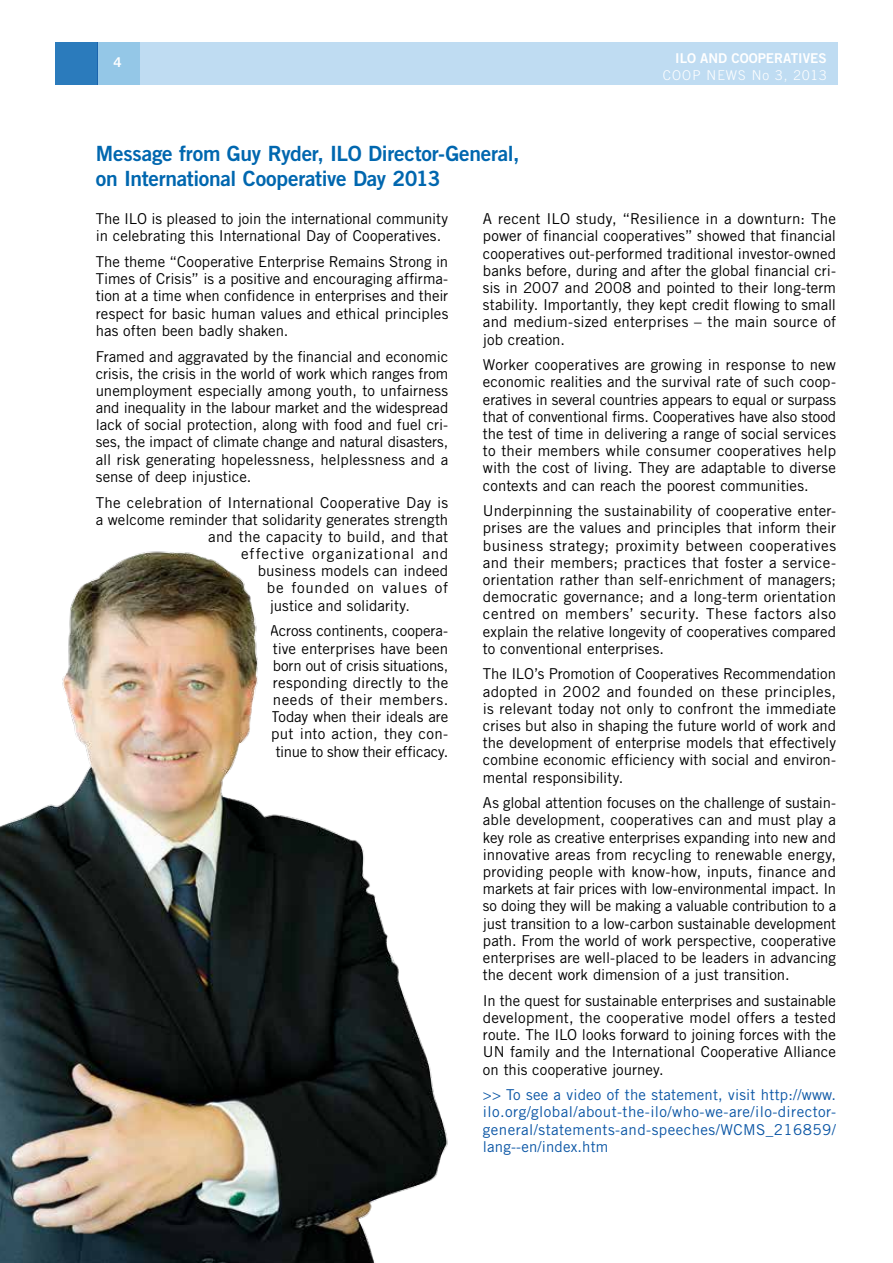
<style>
.page{position:relative;width:893px;height:1263px;background:#fff}
.page>*{position:absolute;margin:0;border:0;box-sizing:border-box;transform-origin:0 0}
.t1{font:21px/24.8px "Trade Gothic LT Std Bd 2";letter-spacing:-.015em;color:#0067af}
.t2{font:15px/17.2px "Trade Gothic LT Std";letter-spacing:.005em;color:#000;text-align:justify}
.t3{font:15px/17.2px "Trade Gothic LT Std";letter-spacing:.03em;color:#0b56a5;text-align:justify}
.t4{font:15px "Trade Gothic LT Std";letter-spacing:.05em;color:#000}
.t5{font:13.5px "Trade Gothic LT Std Bd 2";color:#fff}
.t6{font:300 13.5px "Trade Gothic LT Std";letter-spacing:.08em;color:#fff}
</style>
<div class="page">
<div style="left:140px;top:43px;width:698px;height:42px;background:#bfdcf2"></div>
<div style="left:97px;top:43px;width:43px;height:42px;background:#94c7e7"></div>
<div style="left:55px;top:43px;width:43px;height:42px;background:#3081c0"></div>
<img style="left:0;top:551px;width:448px;height:712px">
<p class="t5" style="left:114px;top:54px;width:10px">4</p>
<p class="t5" style="left:675px;top:50px;width:153px">ILO AND COOPERATIVES</p>
<p class="t6" style="left:663px;top:67px;width:165px">COOP NEWS No 3, 2013</p>
<h1 class="t1" style="left:96px;top:141px;width:425px">Message from Guy Ryder, ILO Director-General, on International Cooperative Day 2013</h1>
<p class="t2" style="left:96px;top:210px;width:354px">The ILO is pleased to join the international community in celebrating this International Day of Cooperatives.</p>
<p class="t2" style="left:96px;top:253px;width:354px">The theme “Cooperative Enterprise Remains Strong in Times of Crisis” is a positive and encouraging affirma&shy;tion at a time when confidence in enterprises and their respect for basic human values and ethical principles has often been badly shaken.</p>
<p class="t2" style="left:96px;top:347px;width:354px">Framed and aggravated by the financial and economic crisis, the crisis in the world of work which ranges from unemployment especially among youth, to unfairness and inequality in the labour market and the widespread lack of social protection, along with food and fuel cri&shy;ses, the impact of climate change and natural disasters, all risk generating hopelessness, helplessness and a sense of deep injustice.</p>
<p class="t2" style="left:96px;top:493px;width:354px">The celebration of International Cooperative Day is</p>
<p class="t2" style="left:96px;top:511px;width:354px">a welcome reminder that solidarity generates strength</p>
<p class="t2" style="left:208px;top:528px;width:242px">and the capacity to build, and that</p>
<p class="t4" style="left:241px;top:545px;width:209px">effective organizational and</p>
<p class="t2" style="left:258px;top:562px;width:192px">business models can indeed</p>
<p class="t4" style="left:267px;top:579px;width:183px">be founded on values of</p>
<p class="t2" style="left:270px;top:596px;width:142px">justice and solidarity.</p>
<p class="t2" style="left:270px;top:622px;width:180px;text-align:center">Across continents, coopera&shy;tive enterprises have been born out of crisis situations, responding directly to the needs of their members.<br>Today when their ideals are put into action, they con&shy;tinue to show their efficacy.</p>
<p class="t2" style="left:483px;top:210px;width:355px">A recent ILO study, “Resilience in a downturn: The power of financial cooperatives” showed that financial cooperatives out-performed traditional investor-owned banks before, during and after the global financial cri&shy;sis in 2007 and 2008 and pointed to their long-term stability. Importantly, they kept credit flowing to small and medium-sized enterprises – the main source of job creation.</p>
<p class="t2" style="left:483px;top:356px;width:355px">Worker cooperatives are growing in response to new economic realities and the survival rate of such coop&shy;eratives in several countries appears to equal or surpass that of conventional firms. Cooperatives have also stood the test of time in delivering a range of social services to their members while consumer cooperatives help with the cost of living. They are adaptable to diverse contexts and can reach the poorest communities.</p>
<p class="t2" style="left:483px;top:502px;width:355px">Underpinning the sustainability of cooperative enter&shy;prises are the values and principles that inform their business strategy; proximity between cooperatives and their members; practices that foster a service&shy;orientation rather than self-enrichment of managers; democratic governance; and a long-term orientation centred on members’ security. These factors also explain the relative longevity of cooperatives compared to conventional enterprises.</p>
<p class="t2" style="left:483px;top:665px;width:355px">The ILO’s Promotion of Cooperatives Recommendation adopted in 2002 and founded on these principles, is relevant today not only to confront the immediate crises but also in shaping the future world of work and the development of enterprise models that effectively combine economic efficiency with social and environ&shy;mental responsibility.</p>
<p class="t2" style="left:483px;top:794px;width:355px">As global attention focuses on the challenge of sustain&shy;able development, cooperatives can and must play a key role as creative enterprises expanding into new and innovative areas from recycling to renewable energy, providing people with know-how, inputs, finance and markets at fair prices with low-environmental impact. In so doing they will be making a valuable contribution to a just transition to a low-carbon sustainable development path. From the world of work perspective, cooperative enterprises are well-placed to be leaders in advancing the decent work dimension of a just transition.</p>
<p class="t2" style="left:483px;top:992px;width:355px">In the quest for sustainable enterprises and sustainable development, the cooperative model offers a tested route. The ILO looks forward to joining forces with the UN family and the International Cooperative Alliance on this cooperative journey.</p>
<p class="t3" style="left:483px;top:1086px;width:355px">&gt;&gt; To see a video of the statement, visit http://www. ilo.org/global/about-the-ilo/who-we-are/ilo-director&shy;general/statements-and-speeches/WCMS_216859/ lang--en/index.htm</p>
</div>
